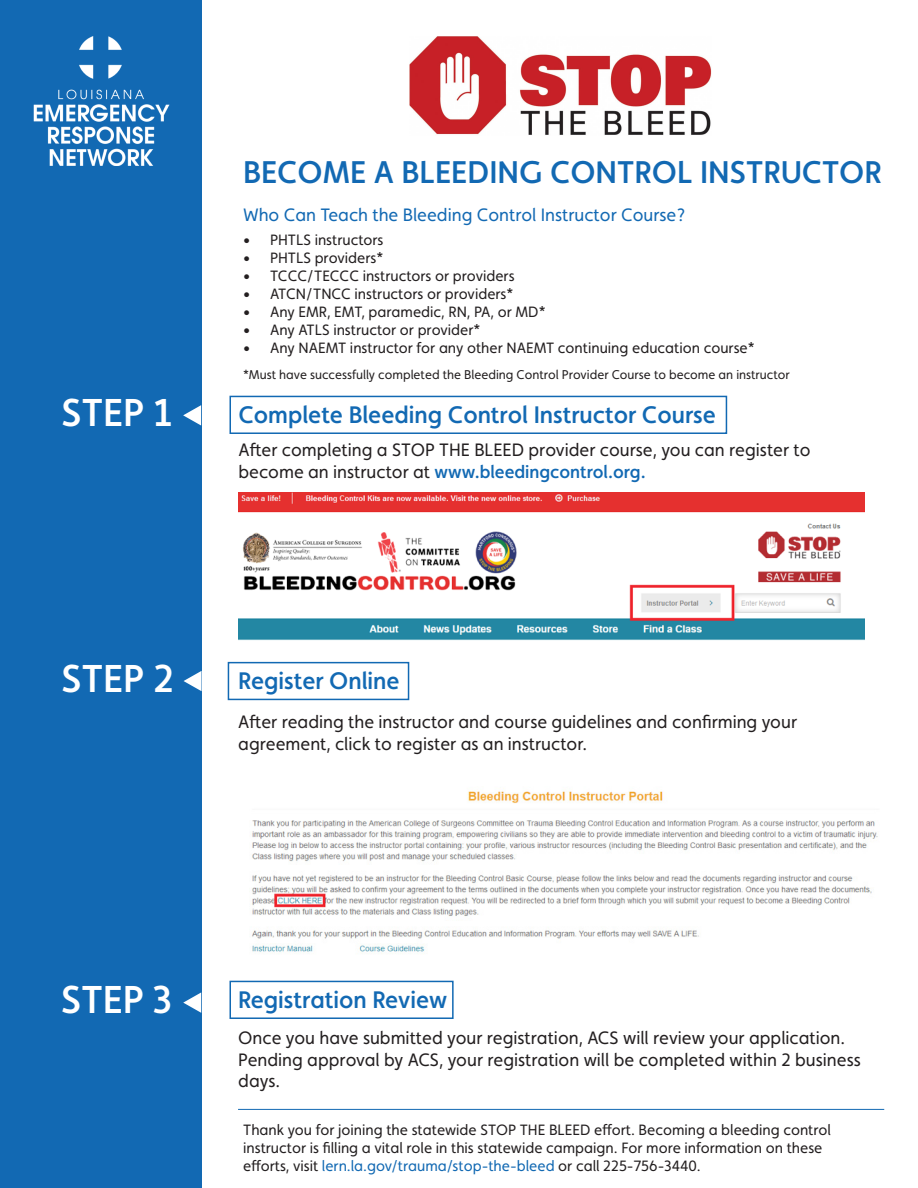
<style>
.page{position:relative;width:918px;height:1188px;background:#fff}
.page>*{position:absolute;margin:0;border:0;box-sizing:border-box;transform-origin:0 0}
.t1{font:500 39px "Faricy New";color:#fff}
.t2{font:500 31.5px "Faricy New";color:#1269b3}
.t3{font:500 24px "Faricy New";color:#1269b3}
.t4{font:18px/21.6px "Faricy New";color:#231f20}
.t5{font:18px "Faricy New";color:#1269b3}
.t6{font:15px/18px "Faricy New";color:#231f20}
.t7{font:12.75px "Faricy New";color:#231f20}
.s1{font-weight:500;color:#1269b3}
.s2{color:#1269b3}
</style>
<div class="page">
<div style="left:0;top:0;width:201px;height:1188px;background:#1269b3"></div>
<img style="left:409px;top:36px;width:302px;height:99px">
<img style="left:33px;top:36px;width:137px;height:130px">
<svg style="left:183px;top:405px;width:18px;height:21px"></svg>
<svg style="left:184px;top:671px;width:18px;height:20px"></svg>
<svg style="left:183px;top:992px;width:18px;height:21px"></svg>
<img style="left:238px;top:493px;width:627px;height:148px">
<img style="left:252px;top:791px;width:626px;height:163px">
<hr style="left:238px;top:1109px;width:646px;height:1px;background:#1269b3">
<div style="left:230px;top:981px;width:224px;height:38px;border:2px solid #1269b3"></div>
<div style="left:228px;top:662px;width:181px;height:38px;border:2px solid #1269b3"></div>
<div style="left:230px;top:396px;width:497px;height:38px;border:2px solid #1269b3"></div>
<p class="t2" style="left:243px;top:153px;width:640px">BECOME A BLEEDING CONTROL INSTRUCTOR</p>
<p class="t5" style="left:243px;top:204px;width:444px">Who Can Teach the Bleeding Control Instructor Course?</p>
<p class="t6" style="left:243px;top:230px;width:142px">• PHTLS instructors</p>
<p class="t6" style="left:243px;top:248px;width:142px">• PHTLS providers*</p>
<p class="t6" style="left:243px;top:266px;width:273px">• TCCC/TECCC instructors or providers</p>
<p class="t6" style="left:243px;top:284px;width:272px">• ATCN/TNCC instructors or providers*</p>
<p class="t6" style="left:243px;top:302px;width:304px">• Any EMR, EMT, paramedic, RN, PA, or MD*</p>
<p class="t6" style="left:243px;top:320px;width:239px">• Any ATLS instructor or provider*</p>
<p class="t6" style="left:243px;top:338px;width:513px">• Any NAEMT instructor for any other NAEMT continuing education course*</p>
<p class="t7" style="left:243px;top:367px;width:548px">*Must have successfully completed the Bleeding Control Provider Course to become an instructor</p>
<p class="t1" style="left:62px;top:389px;width:112px">STEP 1</p>
<p class="t3" style="left:238px;top:400px;width:479px">Complete Bleeding Control Instructor Course</p>
<p class="t4" style="left:238px;top:439px;width:574px">After completing a STOP THE BLEED provider course, you can register to become an instructor at <span class="s1">www.bleedingcontrol.org.</span></p>
<p class="t1" style="left:62px;top:655px;width:114px">STEP 2</p>
<p class="t3" style="left:238px;top:666px;width:163px">Register Online</p>
<p class="t4" style="left:238px;top:711px;width:560px">After reading the instructor and course guidelines and confirming your agreement, click to register as an instructor.</p>
<p class="t1" style="left:61px;top:977px;width:113px">STEP 3</p>
<p class="t3" style="left:238px;top:985px;width:211px">Registration Review</p>
<p class="t4" style="left:238px;top:1027px;width:624px">Once you have submitted your registration, ACS will review your application.<br>Pending approval by ACS, your registration will be completed within 2 business days.</p>
<p class="t6" style="left:243px;top:1121px;width:589px">Thank you for joining the statewide STOP THE BLEED effort. Becoming a bleeding control instructor is filling a vital role in this statewide campaign. For more information on these efforts, visit <span class="s2">lern.la.gov/trauma/stop-the-bleed</span> or call 225-756-3440.</p>
</div>
